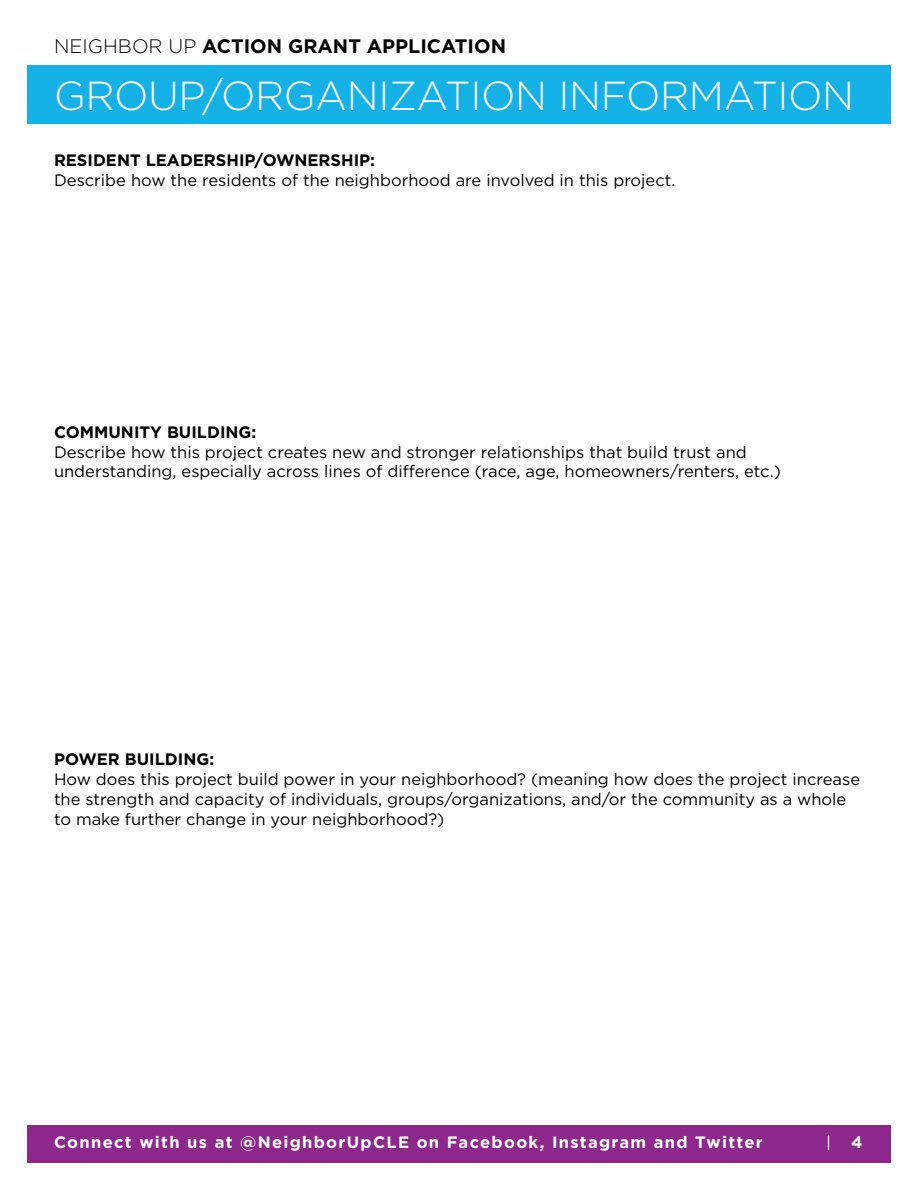
<style>
.page{position:relative;width:918px;height:1188px;background:#fff}
.page>*{position:absolute;margin:0;border:0;box-sizing:border-box;transform-origin:0 0}
.t1{font:300 40.5px "Gotham HTF";letter-spacing:-.01em;color:#fff}
.t2{font:700 19.5px "Gotham HTF";color:#000}
.t3{font:16.5px/19.8px "Gotham";color:#000}
.t4{font:700 16.5px "Gotham";color:#000}
.t5{font:700 16.5px "Gotham HTF";letter-spacing:.08em;color:#fff}
.t6{font:16.5px "Gotham";color:#fff}
.s1{font-weight:300}
.s2{font-family:"Gotham HTF";font-weight:700}
</style>
<div class="page">
<div style="left:27px;top:1125px;width:864px;height:38px;background:#8f288c"></div>
<div style="left:27px;top:65px;width:864px;height:58px;background:#14b1e6"></div>
<p class="t2" style="left:54px;top:35px;width:454px"><span class="s1">NEIGHBOR UP</span> ACTION GRANT APPLICATION</p>
<h1 class="t1" style="left:54px;top:74px;width:802px">GROUP/ORGANIZATION INFORMATION</h1>
<p class="t4" style="left:54px;top:149px;width:323px">RESIDENT LEADERSHIP/OWNERSHIP:</p>
<p class="t3" style="left:54px;top:170px;width:623px">Describe how the residents of the neighborhood are involved in this project.</p>
<p class="t4" style="left:54px;top:421px;width:204px">COMMUNITY BUILDING:</p>
<p class="t3" style="left:54px;top:441px;width:728px">Describe how this project creates new and stronger relationships that build trust and understanding, especially across lines of difference (race, age, homeowners/renters, etc.)</p>
<p class="t4" style="left:54px;top:749px;width:162px">POWER BUILDING:</p>
<p class="t3" style="left:54px;top:769px;width:808px">How does this project build power in your neighborhood? (meaning how does the project increase the strength and capacity of individuals, groups/organizations, and/or the community as a whole to make further change in your neighborhood?)</p>
<p class="t5" style="left:54px;top:1133px;width:710px">Connect with us at @NeighborUpCLE on Facebook, Instagram and Twitter</p>
<p class="t6" style="left:826px;top:1132px;width:38px">| <span class="s2">4</span></p>
</div>
